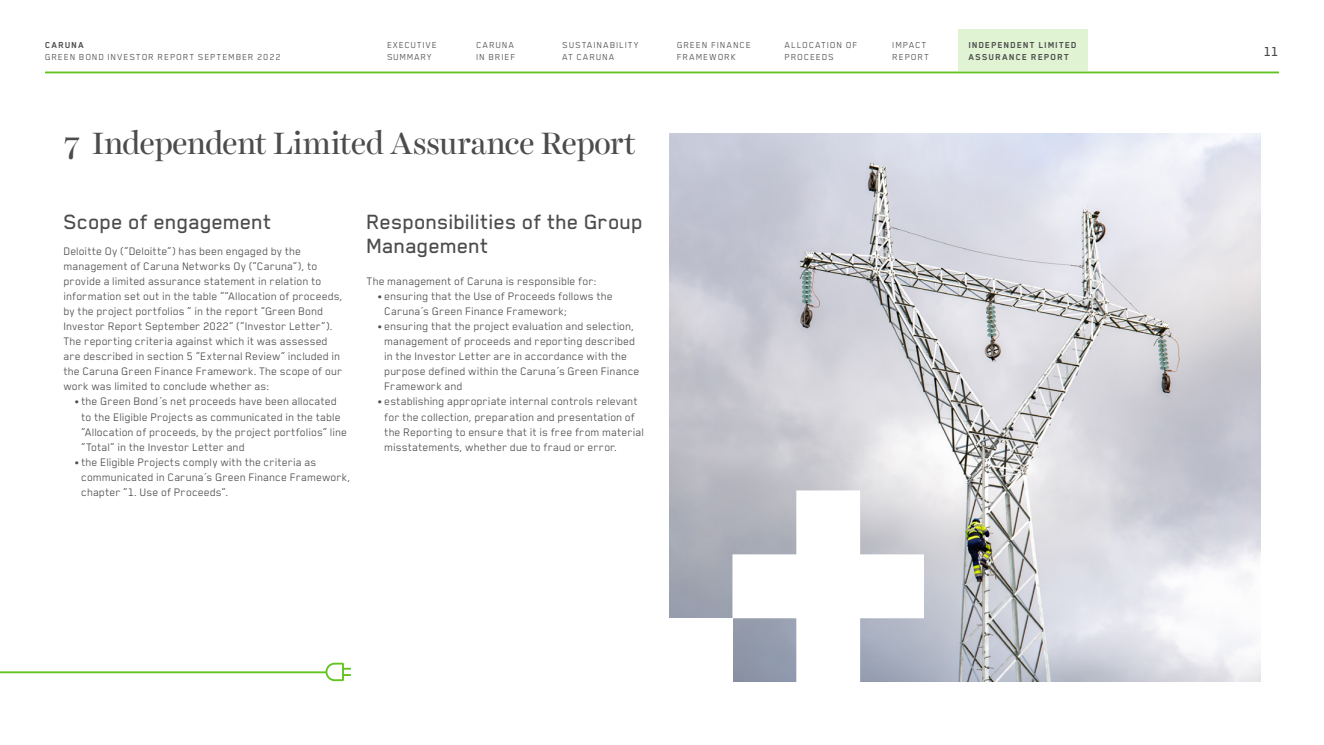
<style>
.page{position:relative;width:1324px;height:745px;background:#fff}
.page>*{position:absolute;margin:0;border:0;box-sizing:border-box;transform-origin:0 0}
.Caruna_Otsikko_0___2{font:31.25px "Harriet Display";letter-spacing:-.01em;color:#4c4c4c}
.Caruna_Otsikko_1___2{font:500 23.75px/23.8px "Blender Pro";letter-spacing:-.005em;color:#4c4c4c}
.t1{font:500 15px "Blender Pro";color:#4c4c4c}
.Caruna_lista_bullet{font:12.5px/15px "Blender Pro";letter-spacing:.005em;color:#4c4c4c}
.Caruna_leipis___2021{font:12.5px/15px "Blender Pro";letter-spacing:.005em;color:#4c4c4c}
.t2{font:10px/12.5px "Blender Pro";letter-spacing:.095em;color:#4c4c4c}
.t3{font:700 10px/12.5px "Blender Pro";letter-spacing:.095em;color:#4d4c4c}
.t4{font:700 10px "Blender Pro";letter-spacing:.115em;color:#4c4c4c}
</style>
<div class="page">
<div style="left:957px;top:29px;width:130px;height:42px;background:#e0f3d3"></div>
<img style="left:670px;top:133px;width:589px;height:547px">
<svg style="left:732px;top:490px;width:191px;height:191px"></svg>
<div style="left:669px;top:617px;width:63px;height:64px;background:#fff"></div>
<hr style="left:45px;top:71px;width:1233px;height:2px;background:#62c321">
<hr style="left:0;top:671px;width:327px;height:1px;background:#62c321">
<svg style="left:324px;top:662px;width:27px;height:19px"></svg>
<p class="t4" style="left:45px;top:39px;width:40px">CARUNA</p>
<p class="t2" style="left:45px;top:51px;width:237px">GREEN BOND INVESTOR REPORT SEPTEMBER 2022</p>
<p class="t2" style="left:387px;top:38px;width:51px">EXECUTIVE<br>SUMMARY</p>
<p class="t2" style="left:892px;top:38px;width:38px">IMPACT<br>REPORT</p>
<p class="t3" style="left:968px;top:38px;width:110px">INDEPENDENT LIMITED<br>ASSURANCE REPORT</p>
<p class="t2" style="left:476px;top:38px;width:40px">CARUNA<br>IN BRIEF</p>
<p class="t2" style="left:562px;top:38px;width:78px">SUSTAINABILITY<br>AT CARUNA</p>
<p class="t2" style="left:677px;top:38px;width:75px">GREEN FINANCE<br>FRAMEWORK</p>
<p class="t2" style="left:784px;top:38px;width:74px">ALLOCATION OF<br>PROCEEDS</p>
<h1 class="Caruna_Otsikko_0___2" style="left:64px;top:121px;width:573px">7 Independent Limited Assurance Report</h1>
<h1 class="Caruna_Otsikko_1___2" style="left:64px;top:209px;width:209px">Scope of engagement</h1>
<p class="Caruna_leipis___2021" style="left:64px;top:243px;width:280px">Deloitte Oy (”Deloitte”) has been engaged by the management of Caruna Networks Oy (”Caruna”), to provide a limited assurance statement in relation to information set out in the table ”“Allocation of proceeds, by the project portfolios ” in the report ”Green Bond Investor Report September 2022” (”Investor Letter”).<br>The reporting criteria against which it was assessed are described in section 5 ”External Review” included in the Caruna Green Finance Framework. The scope of our work was limited to conclude whether as:</p>
<p class="Caruna_lista_bullet" style="left:81px;top:393px;width:267px;text-indent:-7px">• the Green Bond´s net proceeds have been allocated to the Eligible Projects as communicated in the table “Allocation of proceeds, by the project portfolios” line “Total” in the Investor Letter and</p>
<p class="Caruna_lista_bullet" style="left:81px;top:453px;width:270px;text-indent:-7px">• the Eligible Projects comply with the criteria as communicated in Caruna´s Green Finance Framework, chapter “1. Use of Proceeds”.</p>
<h1 class="Caruna_Otsikko_1___2" style="left:367px;top:209px;width:278px">Responsibilities of the Group<br>Management</h1>
<p class="Caruna_leipis___2021" style="left:367px;top:273px;width:231px">The management of Caruna is responsible for:</p>
<p class="Caruna_lista_bullet" style="left:384px;top:288px;width:230px;text-indent:-7px">• ensuring that the Use of Proceeds follows the<br>Caruna´s Green Finance Framework;</p>
<p class="Caruna_lista_bullet" style="left:384px;top:318px;width:256px;text-indent:-7px">• ensuring that the project evaluation and selection, management of proceeds and reporting described in the Investor Letter are in accordance with the purpose defined within the Caruna´s Green Finance Framework and</p>
<p class="Caruna_lista_bullet" style="left:384px;top:393px;width:261px;text-indent:-7px">• establishing appropriate internal controls relevant for the collection, preparation and presentation of the Reporting to ensure that it is free from material misstatements, whether due to fraud or error.</p>
<p class="t1" style="left:1263px;top:44px;width:17px">11</p>
</div>
